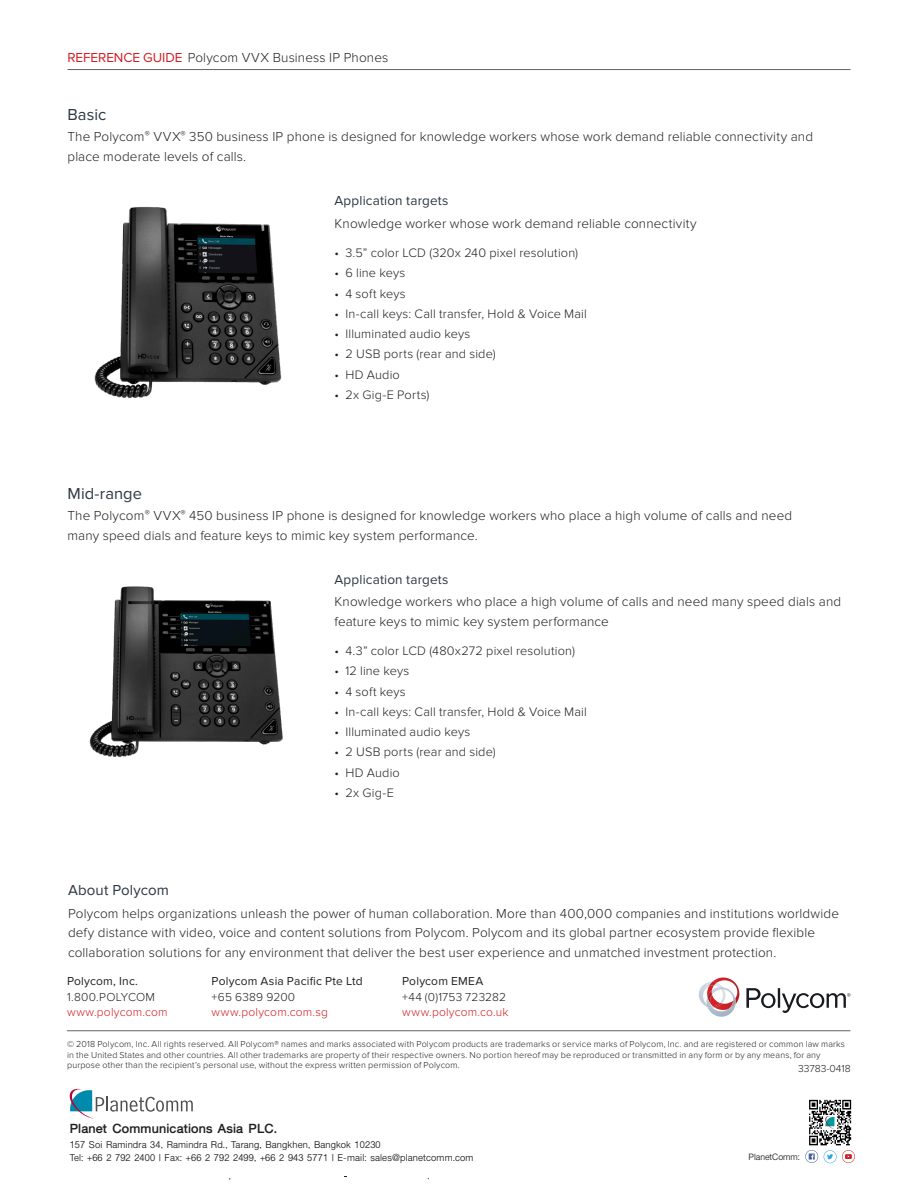
<style>
.page{position:relative;width:918px;height:1188px;background:#fff}
.page>*{position:absolute;margin:0;border:0;box-sizing:border-box;transform-origin:0 0}
.t1{font:700 19.5px "PSL Text New Pro";letter-spacing:.01em;color:#231f20}
.DS_-_Subhead_Level_1{font:16.5px "Proxima Nova";letter-spacing:.005em;color:#2c3742}
.About_Polycom_Header{font:15px "Proxima Nova";letter-spacing:.01em;color:#2c3742}
.t2{font:14.55px/12.9px "PSL Text New Pro";letter-spacing:.01em;color:#231f20}
.Body_Copy_Text{font:300 13.5px/19.5px "Proxima Nova";letter-spacing:.01em;color:#231f20}
.DS_-_Subhead_Level_2{font:13.5px "Proxima Nova";letter-spacing:.015em;color:#2c3742}
.t3{font:13.5px "PSL Text New Pro";color:#231f20}
.t4{font:300 12.75px "Proxima Nova";letter-spacing:.01em;color:#231f20}
.Address_Bar_URL{font:300 12px "Proxima Nova";letter-spacing:.015em;color:#d41b21}
.Address_Bar_Header{font:12px "Proxima Nova";letter-spacing:.015em;color:#231f20}
.Address_Bar_Address{font:300 12px "Proxima Nova";letter-spacing:.015em;color:#231f20}
.Part_Number{font:300 10.5px "Proxima Nova";color:#231f20}
.Legal_Disclaimer{font:300 9px/10.5px "Proxima Nova";letter-spacing:.015em;color:#231f20}
.s1{font-weight:400;color:#d41b21}
</style>
<div class="page">
<hr style="left:68px;top:69px;width:782px;height:1px;background:#636366">
<hr style="left:67px;top:1031px;width:783px;height:1px;background:#636366">
<img style="left:94px;top:206px;width:188px;height:193px">
<img style="left:89px;top:586px;width:194px;height:172px">
<svg style="left:809px;top:1099px;width:42px;height:1px"></svg>
<svg style="left:805px;top:1100px;width:50px;height:64px"></svg>
<svg style="left:69px;top:1088px;width:124px;height:31px"></svg>
<img style="left:699px;top:983px;width:8px;height:24px">
<img style="left:724px;top:987px;width:6px;height:3px">
<img style="left:712px;top:990px;width:24px;height:19px">
<svg style="left:707px;top:978px;width:16px;height:30px"></svg>
<svg style="left:746px;top:988px;width:30px;height:20px"></svg>
<hr style="left:778px;top:988px;width:2px;height:20px;background:#191b1e">
<svg style="left:782px;top:993px;width:69px;height:20px"></svg>
<p class="Body_Copy_Text" style="left:68px;top:48px;width:322px"><span class="s1">REFERENCE GUIDE</span> Polycom VVX Business IP Phones</p>
<p class="DS_-_Subhead_Level_1" style="left:68px;top:105px;width:40px">Basic</p>
<p class="Body_Copy_Text" style="left:68px;top:127px;width:747px">The Polycom<sup>®</sup> VVX<sup>®</sup> 350 business IP phone is designed for knowledge workers whose work demand reliable connectivity and place moderate levels of calls.</p>
<p class="DS_-_Subhead_Level_2" style="left:334px;top:193px;width:116px">Application targets</p>
<p class="Body_Copy_Text" style="left:334px;top:214px;width:364px">Knowledge worker whose work demand reliable connectivity</p>
<p class="t4" style="left:334px;top:246px;width:245px">• 3.5” color LCD (320x 240 pixel resolution)</p>
<p class="t4" style="left:334px;top:266px;width:72px">• 6 line keys</p>
<p class="t4" style="left:334px;top:286px;width:73px">• 4 soft keys</p>
<p class="t4" style="left:334px;top:306px;width:254px">• In-call keys: Call transfer, Hold &amp; Voice Mail</p>
<p class="t4" style="left:334px;top:327px;width:137px">• Illuminated audio keys</p>
<p class="t4" style="left:334px;top:347px;width:163px">• 2 USB ports (rear and side)</p>
<p class="t4" style="left:334px;top:367px;width:67px">• HD Audio</p>
<p class="t4" style="left:334px;top:387px;width:96px">• 2x Gig-E Ports)</p>
<p class="DS_-_Subhead_Level_1" style="left:68px;top:484px;width:76px">Mid-range</p>
<p class="Body_Copy_Text" style="left:68px;top:506px;width:726px">The Polycom<sup>®</sup> VVX<sup>®</sup> 450 business IP phone is designed for knowledge workers who place a high volume of calls and need many speed dials and feature keys to mimic key system performance.</p>
<p class="DS_-_Subhead_Level_2" style="left:334px;top:572px;width:116px">Application targets</p>
<p class="Body_Copy_Text" style="left:334px;top:592px;width:508px">Knowledge workers who place a high volume of calls and need many speed dials and feature keys to mimic key system performance</p>
<p class="t4" style="left:334px;top:644px;width:242px">• 4.3” color LCD (480x272 pixel resolution)</p>
<p class="t4" style="left:334px;top:664px;width:76px">• 12 line keys</p>
<p class="t4" style="left:334px;top:684px;width:73px">• 4 soft keys</p>
<p class="t4" style="left:334px;top:704px;width:254px">• In-call keys: Call transfer, Hold &amp; Voice Mail</p>
<p class="t4" style="left:334px;top:725px;width:137px">• Illuminated audio keys</p>
<p class="t4" style="left:334px;top:745px;width:163px">• 2 USB ports (rear and side)</p>
<p class="t4" style="left:334px;top:765px;width:67px">• HD Audio</p>
<p class="t4" style="left:334px;top:785px;width:61px">• 2x Gig-E</p>
<p class="About_Polycom_Header" style="left:68px;top:882px;width:102px">About Polycom</p>
<p class="Body_Copy_Text" style="left:68px;top:904px;width:772px">Polycom helps organizations unleash the power of human collaboration. More than 400,000 companies and institutions worldwide defy distance with video, voice and content solutions from Polycom. Polycom and its global partner ecosystem provide flexible collaboration solutions for any environment that deliver the best user experience and unmatched investment protection.</p>
<p class="Address_Bar_Header" style="left:67px;top:974px;width:72px">Polycom, Inc.</p>
<p class="Address_Bar_Address" style="left:67px;top:990px;width:89px">1.800.POLYCOM</p>
<p class="Address_Bar_URL" style="left:67px;top:1005px;width:102px">www.polycom.com</p>
<p class="Address_Bar_Header" style="left:212px;top:974px;width:153px">Polycom Asia Pacific Pte Ltd</p>
<p class="Address_Bar_Address" style="left:212px;top:990px;width:85px">+65 6389 9200</p>
<p class="Address_Bar_URL" style="left:212px;top:1005px;width:118px">www.polycom.com.sg</p>
<p class="Address_Bar_Header" style="left:402px;top:974px;width:83px">Polycom EMEA</p>
<p class="Address_Bar_Address" style="left:402px;top:990px;width:106px">+44 (0)1753 723282</p>
<p class="Address_Bar_URL" style="left:402px;top:1005px;width:108px">www.polycom.co.uk</p>
<p class="Legal_Disclaimer" style="left:67px;top:1039px;width:779px">© 2018 Polycom, Inc. All rights reserved. All Polycom® names and marks associated with Polycom products are trademarks or service marks of Polycom, Inc. and are registered or common law marks in the United States and other countries. All other trademarks are property of their respective owners. No portion hereof may be reproduced or transmitted in any form or by any means, for any purpose other than the recipient’s personal use, without the express written permission of Polycom.</p>
<p class="Part_Number" style="left:798px;top:1063px;width:54px">33783-0418</p>
<h1 class="t1" style="left:70px;top:1117px;width:209px">Planet Communications Asia PLC.</h1>
<p class="t2" style="left:70px;top:1139px;width:405px">157 Soi Ramindra 34, Ramindra Rd., Tarang, Bangkhen, Bangkok 10230<br>Tel: +66 2 792 2400 | Fax: +66 2 792 2499, +66 2 943 5771 | E-mail: sales@planetcomm.com</p>
<p class="t3" style="left:748px;top:1150px;width:53px">PlanetComm:</p>
</div>
